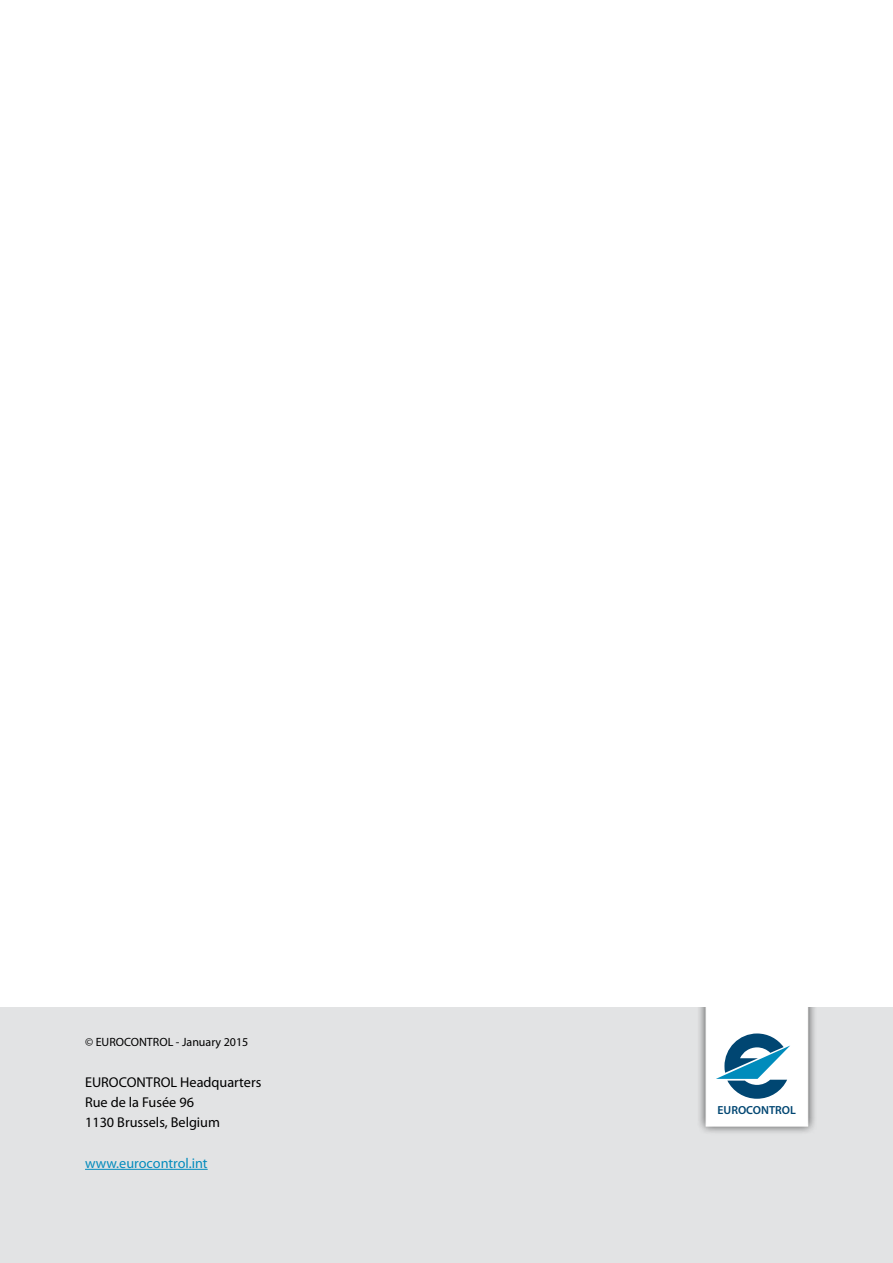
<style>
.page{position:relative;width:893px;height:1263px;background:#fff}
.page>*{position:absolute;margin:0;border:0;box-sizing:border-box;transform-origin:0 0}
.t1{font:14.25px/20.2px "Myriad Pro";color:#000}
.t2{font:14.25px "Myriad Pro";color:#058cbd}
.t3{font:12px "Myriad Pro";color:#000}
.t4{font:600 11.7px "Myriad Pro";color:#004672}
</style>
<div class="page">
<div style="left:0;top:1006px;width:893px;height:257px;background:#e2e3e4"></div>
<hr style="left:85px;top:1169px;width:123px;height:1px;background:#058cbd">
<div style="left:697px;top:990px;width:120px;height:145px;background:#000;opacity:.7"></div>
<div style="left:706px;top:999px;width:102px;height:127px;background:#fff"></div>
<svg style="left:716px;top:1033px;width:74px;height:66px"></svg>
<div style="left:0;top:941px;width:893px;height:66px;background:#fff"></div>
<p class="t3" style="left:85px;top:1036px;width:165px">© EUROCONTROL - January 2015</p>
<p class="t1" style="left:85px;top:1072px;width:178px">EUROCONTROL Headquarters<br>Rue de la Fusée 96<br>1130 Brussels, Belgium</p>
<p class="t2" style="left:85px;top:1155px;width:124px">www.eurocontrol.int</p>
<p class="t4" style="left:717px;top:1104px;width:80px">EUROCONTROL</p>
</div>
